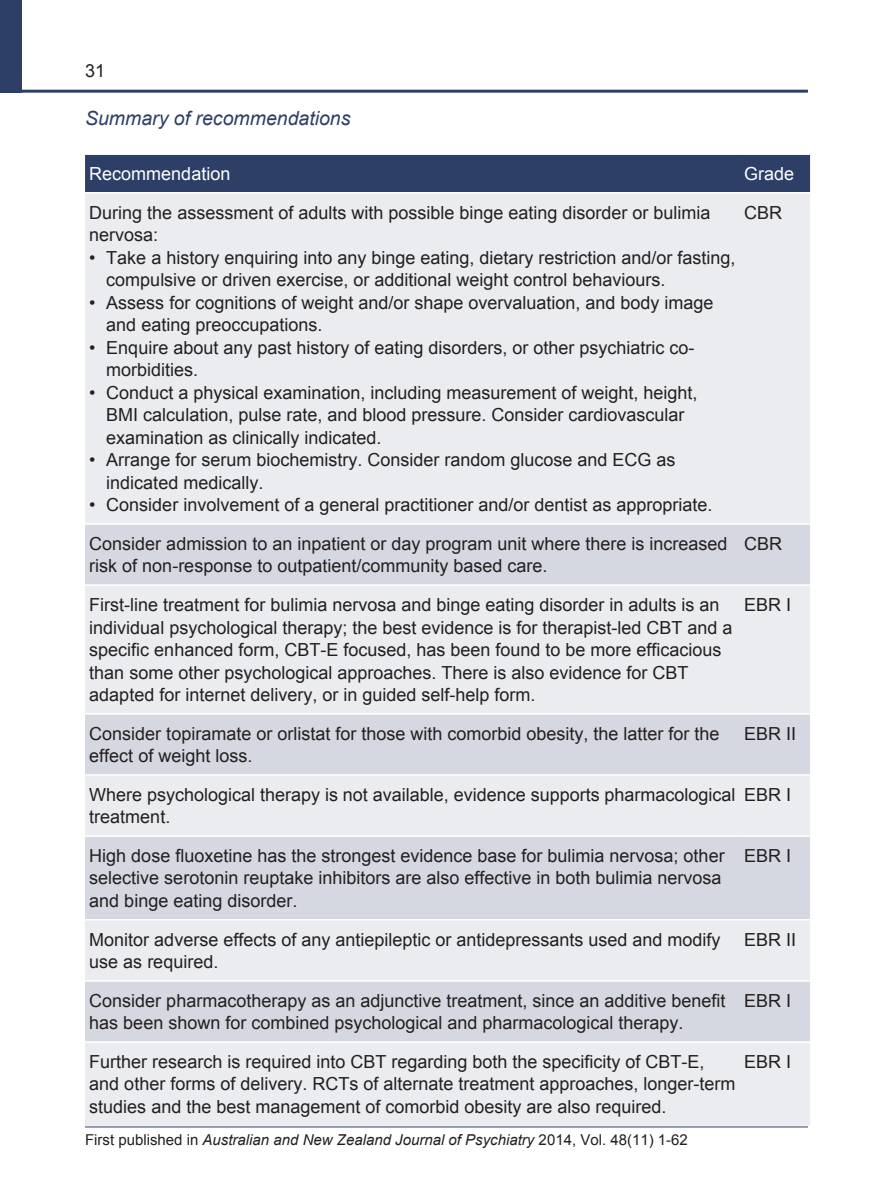
<style>
.page{position:relative;width:893px;height:1191px;background:#fff}
.page>*{position:absolute;margin:0;border:0;box-sizing:border-box;transform-origin:0 0}
.t1{font:italic 19.5px "Arial";color:#2d3f66}
.t2{font:18px/22.5px "Arial";color:#231f20}
.t3{font:18px "Arial";color:#fff}
.t4{font:italic 15px "Arial";color:#231f20}
.s1{font-style:normal}
</style>
<div class="page">
<hr style="left:85px;top:1126px;width:723px;height:1px;background:#2d3f66">
<hr style="left:9px;top:90px;width:799px;height:3px;background:#2d3f66">
<div style="left:0;top:0;width:21px;height:93px;background:#2d3f66"></div>
<div style="left:85px;top:155px;width:725px;height:37px;background:#2d3f66"></div>
<div style="left:85px;top:193px;width:725px;height:932px;background:#eaecf0"></div>
<svg style="left:85px;top:525px;width:725px;height:516px;fill:#d5d8e0"></svg>
<hr style="left:85px;top:523px;width:655px;height:2px;background:#fff">
<hr style="left:740px;top:523px;width:70px;height:2px;background:#fff">
<hr style="left:85px;top:584px;width:655px;height:2px;background:#fff">
<hr style="left:740px;top:584px;width:70px;height:2px;background:#fff">
<hr style="left:85px;top:713px;width:655px;height:1px;background:#fff">
<hr style="left:740px;top:713px;width:70px;height:1px;background:#fff">
<hr style="left:85px;top:774px;width:655px;height:1px;background:#fff">
<hr style="left:740px;top:774px;width:70px;height:1px;background:#fff">
<hr style="left:85px;top:835px;width:655px;height:2px;background:#fff">
<hr style="left:740px;top:835px;width:70px;height:2px;background:#fff">
<hr style="left:85px;top:919px;width:655px;height:1px;background:#fff">
<hr style="left:740px;top:919px;width:70px;height:1px;background:#fff">
<hr style="left:85px;top:980px;width:655px;height:1px;background:#fff">
<hr style="left:740px;top:980px;width:70px;height:1px;background:#fff">
<hr style="left:85px;top:1041px;width:655px;height:1px;background:#fff">
<hr style="left:740px;top:1041px;width:70px;height:1px;background:#fff">
<p class="t2" style="left:85px;top:60px;width:22px">31</p>
<p class="t1" style="left:85px;top:105px;width:267px">Summary of recommendations</p>
<p class="t3" style="left:89px;top:162px;width:143px">Recommendation</p>
<p class="t3" style="left:744px;top:162px;width:52px">Grade</p>
<p class="t2" style="left:89px;top:201px;width:623px">During the assessment of adults with possible binge eating disorder or bulimia nervosa:</p>
<p class="t2" style="left:106px;top:246px;width:631px;text-indent:-17px">• Take a history enquiring into any binge eating, dietary restriction and/or fasting, compulsive or driven exercise, or additional weight control behaviours.</p>
<p class="t2" style="left:106px;top:291px;width:609px;text-indent:-17px">• Assess for cognitions of weight and/or shape overvaluation, and body image and eating preoccupations.</p>
<p class="t2" style="left:106px;top:336px;width:590px;text-indent:-17px">• Enquire about any past history of eating disorders, or other psychiatric co&shy;morbidities.</p>
<p class="t2" style="left:106px;top:381px;width:593px;text-indent:-17px">• Conduct a physical examination, including measurement of weight, height,<br>BMI calculation, pulse rate, and blood pressure. Consider cardiovascular examination as clinically indicated.</p>
<p class="t2" style="left:106px;top:449px;width:571px;text-indent:-17px">• Arrange for serum biochemistry. Consider random glucose and ECG as indicated medically.</p>
<p class="t2" style="left:89px;top:494px;width:625px">• Consider involvement of a general practitioner and/or dentist as appropriate.</p>
<p class="t2" style="left:744px;top:201px;width:39px">CBR</p>
<p class="t2" style="left:89px;top:532px;width:640px">Consider admission to an inpatient or day program unit where there is increased risk of non-response to outpatient/community based care.</p>
<p class="t2" style="left:744px;top:532px;width:39px">CBR</p>
<p class="t2" style="left:89px;top:593px;width:645px">First-line treatment for bulimia nervosa and binge eating disorder in adults is an individual psychological therapy; the best evidence is for therapist-led CBT and a specific enhanced form, CBT-E focused, has been found to be more efficacious than some other psychological approaches. There is also evidence for CBT adapted for internet delivery, or in guided self-help form.</p>
<p class="t2" style="left:744px;top:593px;width:49px">EBR I</p>
<p class="t2" style="left:89px;top:722px;width:632px">Consider topiramate or orlistat for those with comorbid obesity, the latter for the effect of weight loss.</p>
<p class="t2" style="left:744px;top:722px;width:54px">EBR II</p>
<p class="t2" style="left:89px;top:783px;width:648px">Where psychological therapy is not available, evidence supports pharmacological treatment.</p>
<p class="t2" style="left:744px;top:783px;width:49px">EBR I</p>
<p class="t2" style="left:89px;top:844px;width:637px">High dose fluoxetine has the strongest evidence base for bulimia nervosa; other selective serotonin reuptake inhibitors are also effective in both bulimia nervosa and binge eating disorder.</p>
<p class="t2" style="left:744px;top:844px;width:49px">EBR I</p>
<p class="t2" style="left:89px;top:928px;width:633px">Monitor adverse effects of any antiepileptic or antidepressants used and modify use as required.</p>
<p class="t2" style="left:744px;top:928px;width:54px">EBR II</p>
<p class="t2" style="left:89px;top:989px;width:638px">Consider pharmacotherapy as an adjunctive treatment, since an additive benefit has been shown for combined psychological and pharmacological therapy.</p>
<p class="t2" style="left:744px;top:989px;width:49px">EBR I</p>
<p class="t2" style="left:89px;top:1050px;width:648px">Further research is required into CBT regarding both the specificity of CBT-E, and other forms of delivery. RCTs of alternate treatment approaches, longer-term studies and the best management of comorbid obesity are also required.</p>
<p class="t2" style="left:744px;top:1050px;width:49px">EBR I</p>
<p class="t4" style="left:85px;top:1130px;width:604px"><span class="s1">First published in</span> Australian and New Zealand Journal of Psychiatry <span class="s1">2014, Vol. 48(11) 1-62</span></p>
</div>
